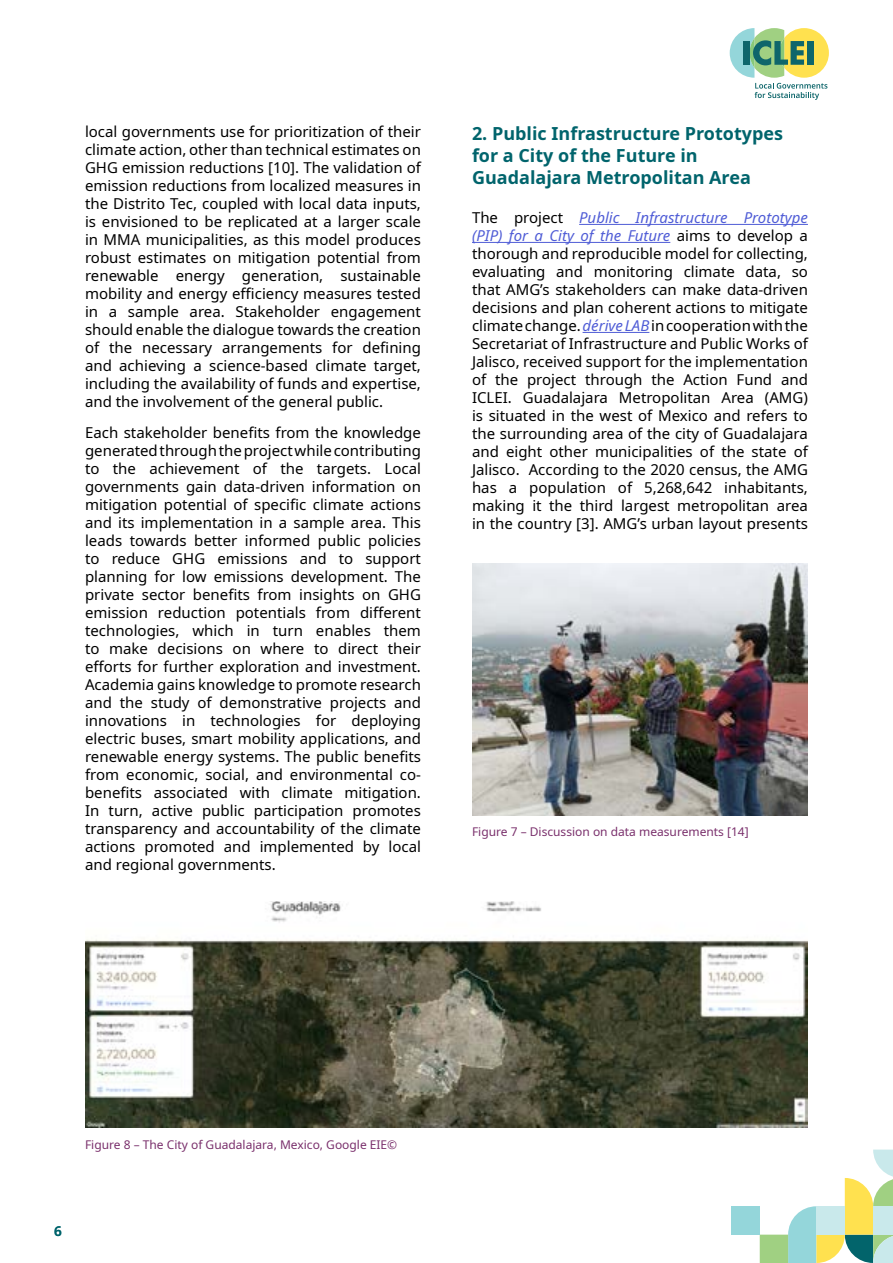
<style>
.page{position:relative;width:893px;height:1263px;background:#fff}
.page>*{position:absolute;margin:0;border:0;box-sizing:border-box;transform-origin:0 0}
.t1{font:700 18px/21.6px "Noto Sans";color:#00646c}
.t2{font:15px/18px "Noto Sans";color:#000;text-align:justify}
.t3{font:600 13.5px "Noto Sans";color:#00646c}
.t4{font:12px "Noto Sans";color:#7a306c}
.s1{font-style:italic;color:#4f5cd6}
</style>
<div class="page">
<svg style="left:730px;top:28px;width:99px;height:72px"></svg>
<div style="left:760px;top:1234px;width:28px;height:29px;background:#a0d082"></div>
<div style="left:731px;top:1206px;width:29px;height:28px;background:#94d6da"></div>
<svg style="left:788px;top:1149px;width:105px;height:114px"></svg>
<hr style="left:579px;top:224px;width:229px;height:1px;background:#4f5cd6">
<hr style="left:472px;top:242px;width:198px;height:1px;background:#4f5cd6">
<hr style="left:583px;top:332px;width:66px;height:1px;background:#4f5cd6">
<img style="left:472px;top:564px;width:336px;height:252px">
<img style="left:85px;top:901px;width:723px;height:226px">
<p class="t2" style="left:85px;top:123px;width:337px">local governments use for prioritization of their climate action, other than technical estimates on GHG emission reductions [10]. The validation of emission reductions from localized measures in the Distrito Tec, coupled with local data inputs, is envisioned to be replicated at a larger scale in MMA municipalities, as this model produces robust estimates on mitigation potential from renewable energy generation, sustainable mobility and energy efficiency measures tested in a sample area. Stakeholder engagement should enable the dialogue towards the creation of the necessary arrangements for defining and achieving a science-based climate target, including the availability of funds and expertise, and the involvement of the general public.</p>
<p class="t2" style="left:85px;top:424px;width:337px">Each stakeholder benefits from the knowledge generated through the project while contributing to the achievement of the targets. Local governments gain data-driven information on mitigation potential of specific climate actions and its implementation in a sample area. This leads towards better informed public policies to reduce GHG emissions and to support planning for low emissions development. The private sector benefits from insights on GHG emission reduction potentials from different technologies, which in turn enables them to make decisions on where to direct their efforts for further exploration and investment.<br>Academia gains knowledge to promote research and the study of demonstrative projects and innovations in technologies for deploying electric buses, smart mobility applications, and renewable energy systems. The public benefits from economic, social, and environmental co&shy;benefits associated with climate mitigation.<br>In turn, active public participation promotes transparency and accountability of the climate actions promoted and implemented by local and regional governments.</p>
<p class="t1" style="left:472px;top:124px;width:313px">2. Public Infrastructure Prototypes for a City of the Future in<br>Guadalajara Metropolitan Area</p>
<p class="t2" style="left:472px;top:209px;width:337px">The project <span class="s1">Public Infrastructure Prototype (PIP) for a City of the Future</span> aims to develop a thorough and reproducible model for collecting, evaluating and monitoring climate data, so that AMG’s stakeholders can make data-driven decisions and plan coherent actions to mitigate climate change. <span class="s1">dérive LAB</span> in cooperation with the Secretariat of Infrastructure and Public Works of Jalisco, received support for the implementation of the project through the Action Fund and ICLEI. Guadalajara Metropolitan Area (AMG) is situated in the west of Mexico and refers to the surrounding area of the city of Guadalajara and eight other municipalities of the state of Jalisco. According to the 2020 census, the AMG has a population of 5,268,642 inhabitants, making it the third largest metropolitan area in the country [3]. AMG’s urban layout presents</p>
<p class="t4" style="left:472px;top:823px;width:278px">Figure 7 – Discussion on data measurements [14]</p>
<p class="t4" style="left:85px;top:1136px;width:314px">Figure 8 – The City of Guadalajara, Mexico, Google EIE©</p>
<p class="t3" style="left:54px;top:1222px;width:9px">6</p>
</div>
